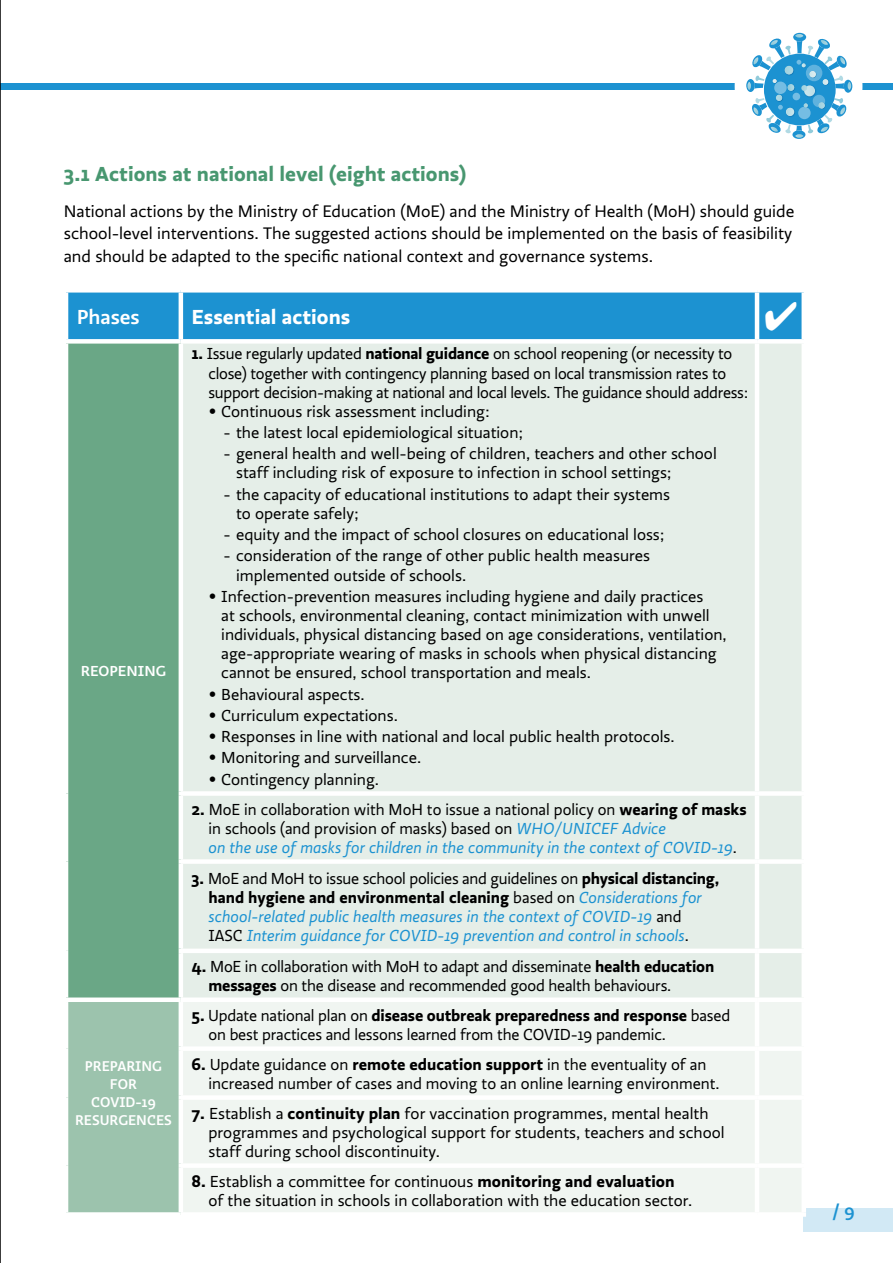
<style>
.page{position:relative;width:893px;height:1263px;background:#fff}
.page>*{position:absolute;margin:0;border:0;box-sizing:border-box;transform-origin:0 0}
.t1{font:700 21px "Ratio";color:#489770}
.t2{font:700 21px "Ratio";color:#fff}
.t3{font:500 21px "Ratio";color:#fff}
.t4{font:500 18px "Ratio";color:#1c92d1}
.t5{font:17.25px/22.5px "Ratio";color:#000}
.t6{font:16.5px/19px "Ratio";color:#000}
.t7{font:italic 16.5px/19px "Ratio";color:#1c92d1}
.t8{font:500 15px "Ratio";color:#fff}
.t9{font:500 14.7px/18px "Ratio";color:#fff;text-align:center}
.s1{font-weight:700}
.s2{font-family:"Arial";font-weight:900}
.s3{font-style:italic;color:#1c92d1}
.s4{font-weight:700;font-style:normal;color:#000}
.s5{font-style:normal;color:#000}
</style>
<div class="page">
<div style="left:0;top:83px;width:893px;height:6px;background:#1c92d1"></div>
<div style="left:735px;top:22px;width:127px;height:128px;background:#fff;border-radius:50%"></div>
<svg style="left:746px;top:33px;width:106px;height:106px"></svg>
<div style="left:804px;top:1209px;width:89px;height:23px;background:#d2e9f5"></div>
<div style="left:66px;top:341px;width:115px;height:659px;background:#6aa786"></div>
<div style="left:183px;top:344px;width:618px;height:653px;background:#e5eee8"></div>
<div style="left:66px;top:1000px;width:115px;height:214px;background:#9cc3ad"></div>
<div style="left:183px;top:1002px;width:618px;height:210px;background:#f0f5f1"></div>
<hr style="left:64px;top:344px;width:4px;height:449px;background:#fff">
<hr style="left:179px;top:344px;width:4px;height:447px;background:#fff">
<hr style="left:755px;top:344px;width:4px;height:447px;background:#fff">
<hr style="left:64px;top:793px;width:4px;height:68px;background:#fff">
<hr style="left:64px;top:861px;width:4px;height:90px;background:#fff">
<hr style="left:64px;top:951px;width:4px;height:46px;background:#fff">
<div style="left:179px;top:791px;width:578px;height:5px;background:#fff"></div>
<hr style="left:179px;top:796px;width:4px;height:63px;background:#fff">
<div style="left:757px;top:791px;width:49px;height:5px;background:#fff"></div>
<hr style="left:755px;top:796px;width:4px;height:63px;background:#fff">
<div style="left:179px;top:859px;width:578px;height:5px;background:#fff"></div>
<hr style="left:179px;top:864px;width:4px;height:84px;background:#fff">
<div style="left:757px;top:859px;width:49px;height:5px;background:#fff"></div>
<hr style="left:755px;top:864px;width:4px;height:84px;background:#fff">
<div style="left:179px;top:948px;width:578px;height:5px;background:#fff"></div>
<hr style="left:179px;top:953px;width:4px;height:44px;background:#fff">
<div style="left:757px;top:948px;width:49px;height:5px;background:#fff"></div>
<hr style="left:755px;top:953px;width:4px;height:44px;background:#fff">
<div style="left:64px;top:997px;width:117px;height:5px;background:#fff"></div>
<hr style="left:64px;top:1002px;width:4px;height:47px;background:#fff">
<hr style="left:179px;top:1002px;width:4px;height:44px;background:#fff">
<hr style="left:755px;top:1002px;width:4px;height:44px;background:#fff">
<hr style="left:64px;top:1049px;width:4px;height:48px;background:#fff">
<div style="left:179px;top:1046px;width:578px;height:5px;background:#fff"></div>
<hr style="left:179px;top:1051px;width:4px;height:44px;background:#fff">
<div style="left:757px;top:1046px;width:49px;height:5px;background:#fff"></div>
<hr style="left:755px;top:1051px;width:4px;height:44px;background:#fff">
<hr style="left:64px;top:1097px;width:4px;height:68px;background:#fff">
<div style="left:179px;top:1095px;width:578px;height:5px;background:#fff"></div>
<hr style="left:179px;top:1100px;width:4px;height:63px;background:#fff">
<div style="left:757px;top:1095px;width:49px;height:5px;background:#fff"></div>
<hr style="left:755px;top:1100px;width:4px;height:63px;background:#fff">
<hr style="left:64px;top:1165px;width:4px;height:47px;background:#fff">
<div style="left:179px;top:1163px;width:578px;height:5px;background:#fff"></div>
<hr style="left:179px;top:1168px;width:4px;height:44px;background:#fff">
<div style="left:757px;top:1163px;width:49px;height:5px;background:#fff"></div>
<hr style="left:755px;top:1168px;width:4px;height:44px;background:#fff">
<div style="left:801px;top:1168px;width:5px;height:44px;background:#fff"></div>
<div style="left:64px;top:1212px;width:117px;height:5px;background:#fff"></div>
<div style="left:757px;top:1212px;width:49px;height:5px;background:#fff"></div>
<div style="left:64px;top:339px;width:117px;height:5px;background:#fff"></div>
<hr style="left:0;top:0;width:1px;height:1263px;background:#000">
<svg style="left:66px;top:290px;width:738px;height:51px;background:#339dd5"></svg>
<p class="t1" style="left:64px;top:161px;width:404px">3.1 Actions at national level (eight actions)</p>
<p class="t5" style="left:64px;top:200px;width:732px">National actions by the Ministry of Education (MoE) and the Ministry of Health (MoH) should guide school-level interventions. The suggested actions should be implemented on the basis of feasibility and should be adapted to the specific national context and governance systems.</p>
<p class="t3" style="left:77px;top:304px;width:65px">Phases</p>
<p class="t2" style="left:191px;top:303px;width:160px">Essential actions</p>
<p class="t8" style="left:81px;top:662px;width:87px">REOPENING</p>
<p class="t9" style="left:75px;top:1058px;width:98px">PREPARING<br>FOR<br>COVID-19<br>RESURGENCES</p>
<p class="t6" style="left:208px;top:345px;width:541px;text-indent:-17px"><span class="s1">1.</span> Issue regularly updated <span class="s1">national guidance</span> on school reopening (or necessity to close) together with contingency planning based on local transmission rates to support decision-making at national and local levels. The guidance should address:</p>
<p class="t6" style="left:208px;top:402px;width:283px"><span class="s2">•</span> Continuous risk assessment including:</p>
<p class="t6" style="left:223px;top:423px;width:301px">- the latest local epidemiological situation;</p>
<p class="t6" style="left:236px;top:445px;width:482px;text-indent:-13px">- general health and well-being of children, teachers and other school staff including risk of exposure to infection in school settings;</p>
<p class="t6" style="left:236px;top:485px;width:436px;text-indent:-13px">- the capacity of educational institutions to adapt their systems to operate safely;</p>
<p class="t6" style="left:223px;top:525px;width:443px">- equity and the impact of school closures on educational loss;</p>
<p class="t6" style="left:236px;top:547px;width:415px;text-indent:-13px">- consideration of the range of other public health measures implemented outside of schools.</p>
<p class="t6" style="left:221px;top:587px;width:507px;text-indent:-13px"><span class="s2">•</span> Infection-prevention measures including hygiene and daily practices<br>at schools, environmental cleaning, contact minimization with unwell individuals, physical distancing based on age considerations, ventilation, age-appropriate wearing of masks in schools when physical distancing cannot be ensured, school transportation and meals.</p>
<p class="t6" style="left:208px;top:685px;width:158px"><span class="s2">•</span> Behavioural aspects.</p>
<p class="t6" style="left:208px;top:706px;width:191px"><span class="s2">•</span> Curriculum expectations.</p>
<p class="t6" style="left:208px;top:727px;width:468px"><span class="s2">•</span> Responses in line with national and local public health protocols.</p>
<p class="t6" style="left:208px;top:748px;width:214px"><span class="s2">•</span> Monitoring and surveillance.</p>
<p class="t6" style="left:208px;top:770px;width:172px"><span class="s2">•</span> Contingency planning.</p>
<p class="t6" style="left:208px;top:800px;width:540px;text-indent:-17px"><span class="s1">2.</span> MoE in collaboration with MoH to issue a national policy on <span class="s1">wearing of masks </span>in schools (and provision of masks) based on <span class="s3">WHO/UNICEF Advice<br>on the use of masks for children in the community in the context of COVID-19</span>.</p>
<p class="t7" style="left:208px;top:869px;width:512px;text-indent:-17px"><span class="s4">3.</span> <span class="s5">MoE and MoH to issue school policies and guidelines on</span> <span class="s4">physical distancing, hand hygiene and environmental cleaning</span> <span class="s5">based on</span> Considerations for school-related public health measures in the context of COVID-19 <span class="s5">and IASC</span> Interim guidance for COVID-19 prevention and control in schools<span class="s5">.</span></p>
<p class="t6" style="left:208px;top:957px;width:507px;text-indent:-17px"><span class="s1">4.</span> MoE in collaboration with MoH to adapt and disseminate <span class="s1">health education messages</span> on the disease and recommended good health behaviours.</p>
<p class="t6" style="left:208px;top:1006px;width:523px;text-indent:-17px"><span class="s1">5.</span> Update national plan on <span class="s1">disease outbreak preparedness and response</span> based on best practices and lessons learned from the COVID-19 pandemic.</p>
<p class="t6" style="left:208px;top:1055px;width:513px;text-indent:-17px"><span class="s1">6.</span> Update guidance on <span class="s1">remote education support</span> in the eventuality of an increased number of cases and moving to an online learning environment.</p>
<p class="t6" style="left:208px;top:1104px;width:518px;text-indent:-17px"><span class="s1">7.</span> Establish a <span class="s1">continuity plan</span> for vaccination programmes, mental health programmes and psychological support for students, teachers and school staff during school discontinuity.</p>
<p class="t6" style="left:208px;top:1172px;width:485px;text-indent:-17px"><span class="s1">8.</span> Establish a committee for continuous <span class="s1">monitoring and evaluation </span>of the situation in schools in collaboration with the education sector.</p>
<p class="t4" style="left:832px;top:1200px;width:24px">/ 9</p>
</div>
